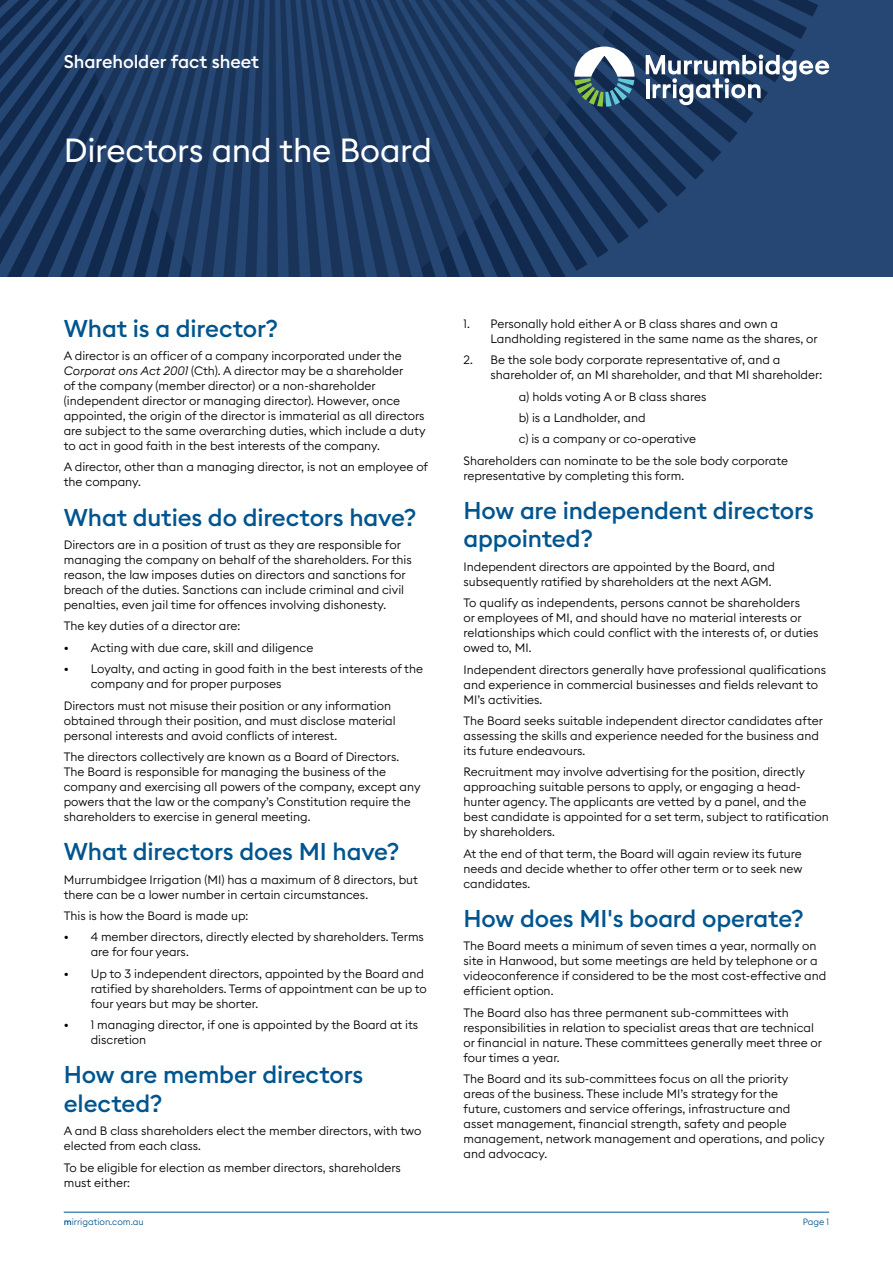
<style>
.page{position:relative;width:893px;height:1263px;background:#fff}
.page>*{position:absolute;margin:0;border:0;box-sizing:border-box;transform-origin:0 0}
.t1{font:33px "Euclid Square";letter-spacing:-.005em;color:#fff}
.t2{font:500 24px/28.5px "Euclid Square";letter-spacing:-.005em;color:#00558f}
.t3{font:500 18px "Euclid Square";letter-spacing:-.005em;color:#fff}
.t4{font:300 12px/15px "Euclid Square";color:#000}
.t5{font:300 9px "Euclid Square";color:#00558f}
.s1{font-style:italic}
.s2{font-weight:500}
</style>
<div class="page">
<img style="left:0;top:0;width:893px;height:277px">
<hr style="left:64px;top:1212px;width:765px;height:1px;background:#00558f">
<svg style="left:646px;top:55px;width:183px;height:50px"></svg>
<svg style="left:574px;top:47px;width:60px;height:60px"></svg>
<h3 class="t3" style="left:64px;top:51px;width:197px">Shareholder fact sheet</h3>
<h1 class="t1" style="left:64px;top:129px;width:370px">Directors and the Board</h1>
<h2 class="t2" style="left:64px;top:314px;width:216px">What is a director?</h2>
<p class="t4" style="left:64px;top:348px;width:363px">A director is an officer of a company incorporated under the <span class="s1">Corporat ons Act 2001</span> (Cth). A director may be a shareholder<br>of the company (member director) or a non-shareholder (independent director or managing director). However, once appointed, the origin of the director is immaterial as all directors are subject to the same overarching duties, which include a duty to act in good faith in the best interests of the company.</p>
<p class="t4" style="left:64px;top:459px;width:366px">A director, other than a managing director, is not an employee of the company.</p>
<h2 class="t2" style="left:64px;top:503px;width:354px">What duties do directors have?</h2>
<p class="t4" style="left:64px;top:537px;width:349px">Directors are in a position of trust as they are responsible for managing the company on behalf of the shareholders. For this reason, the law imposes duties on directors and sanctions for breach of the duties. Sanctions can include criminal and civil penalties, even jail time for offences involving dishonesty.</p>
<p class="t4" style="left:64px;top:618px;width:178px">The key duties of a director are:</p>
<p class="t4" style="left:64px;top:640px;width:251px">• Acting with due care, skill and diligence</p>
<p class="t4" style="left:91px;top:661px;width:334px;text-indent:-27px">• Loyalty, and acting in good faith in the best interests of the company and for proper purposes</p>
<p class="t4" style="left:64px;top:698px;width:333px">Directors must not misuse their position or any information obtained through their position, and must disclose material personal interests and avoid conflicts of interest.</p>
<p class="t4" style="left:64px;top:749px;width:358px">The directors collectively are known as a Board of Directors.<br>The Board is responsible for managing the business of the company and exercising all powers of the company, except any powers that the law or the company’s Constitution require the shareholders to exercise in general meeting.</p>
<h2 class="t2" style="left:64px;top:837px;width:337px">What directors does MI have?</h2>
<p class="t4" style="left:64px;top:872px;width:356px">Murrumbidgee Irrigation (MI) has a maximum of 8 directors, but there can be a lower number in certain circumstances.</p>
<p class="t4" style="left:64px;top:908px;width:186px">This is how the Board is made up:</p>
<p class="t4" style="left:91px;top:929px;width:335px;text-indent:-27px">• 4 member directors, directly elected by shareholders. Terms are for four years.</p>
<p class="t4" style="left:91px;top:966px;width:338px;text-indent:-27px">• Up to 3 independent directors, appointed by the Board and ratified by shareholders. Terms of appointment can be up to four years but may be shorter.</p>
<p class="t4" style="left:91px;top:1017px;width:329px;text-indent:-27px">• 1 managing director, if one is appointed by the Board at its discretion</p>
<h2 class="t2" style="left:64px;top:1061px;width:301px">How are member directors elected?</h2>
<p class="t4" style="left:64px;top:1123px;width:359px">A and B class shareholders elect the member directors, with two elected from each class.</p>
<p class="t4" style="left:64px;top:1160px;width:339px">To be eligible for election as member directors, shareholders must either:</p>
<p class="t5" style="left:64px;top:1216px;width:81px"><span class="s2">m</span>irrigation.com.au</p>
<p class="t4" style="left:490px;top:316px;width:329px;text-indent:-27px">1. Personally hold either A or B class shares and own a<br>Landholding registered in the same name as the shares, or</p>
<p class="t4" style="left:490px;top:352px;width:333px;text-indent:-27px">2. Be the sole body corporate representative of, and a shareholder of, an MI shareholder, and that MI shareholder:</p>
<p class="t4" style="left:519px;top:389px;width:189px">a) holds voting A or B class shares</p>
<p class="t4" style="left:519px;top:410px;width:128px">b) is a Landholder, and</p>
<p class="t4" style="left:519px;top:431px;width:179px">c) is a company or co-operative</p>
<p class="t4" style="left:463px;top:453px;width:326px">Shareholders can nominate to be the sole body corporate</p>
<p class="t4" style="left:463px;top:468px;width:222px">representative by completing this form.</p>
<h2 class="t2" style="left:463px;top:496px;width:352px">How are independent directors appointed?</h2>
<p class="t4" style="left:463px;top:559px;width:313px">Independent directors are appointed by the Board, and subsequently ratified by shareholders at the next AGM.</p>
<p class="t4" style="left:463px;top:595px;width:357px">To qualify as independents, persons cannot be shareholders<br>or employees of MI, and should have no material interests or relationships which could conflict with the interests of, or duties owed to, MI.</p>
<p class="t4" style="left:463px;top:662px;width:364px">Independent directors generally have professional qualifications and experience in commercial businesses and fields relevant to<br>MI’s activities.</p>
<p class="t4" style="left:463px;top:713px;width:361px">The Board seeks suitable independent director candidates after assessing the skills and experience needed for the business and its future endeavours.</p>
<p class="t4" style="left:463px;top:764px;width:367px">Recruitment may involve advertising for the position, directly approaching suitable persons to apply, or engaging a head&shy;hunter agency. The applicants are vetted by a panel, and the best candidate is appointed for a set term, subject to ratification by shareholders.</p>
<p class="t4" style="left:463px;top:846px;width:340px;text-align:justify">At the end of that term, the Board will again review its future needs and decide whether to offer other term or to seek new candidates.</p>
<h2 class="t2" style="left:463px;top:904px;width:342px">How does MI's board operate?</h2>
<p class="t4" style="left:463px;top:938px;width:364px">The Board meets a minimum of seven times a year, normally on site in Hanwood, but some meetings are held by telephone or a videoconference if considered to be the most cost-effective and efficient option.</p>
<p class="t4" style="left:463px;top:1005px;width:360px">The Board also has three permanent sub-committees with responsibilities in relation to specialist areas that are technical or financial in nature. These committees generally meet three or four times a year.</p>
<p class="t4" style="left:463px;top:1071px;width:362px">The Board and its sub-committees focus on all the priority<br>areas of the business. These include MI’s strategy for the<br>future, customers and service offerings, infrastructure and<br>asset management, financial strength, safety and people management, network management and operations, and policy and advocacy.</p>
<p class="t5" style="left:803px;top:1216px;width:28px">Page 1</p>
</div>
